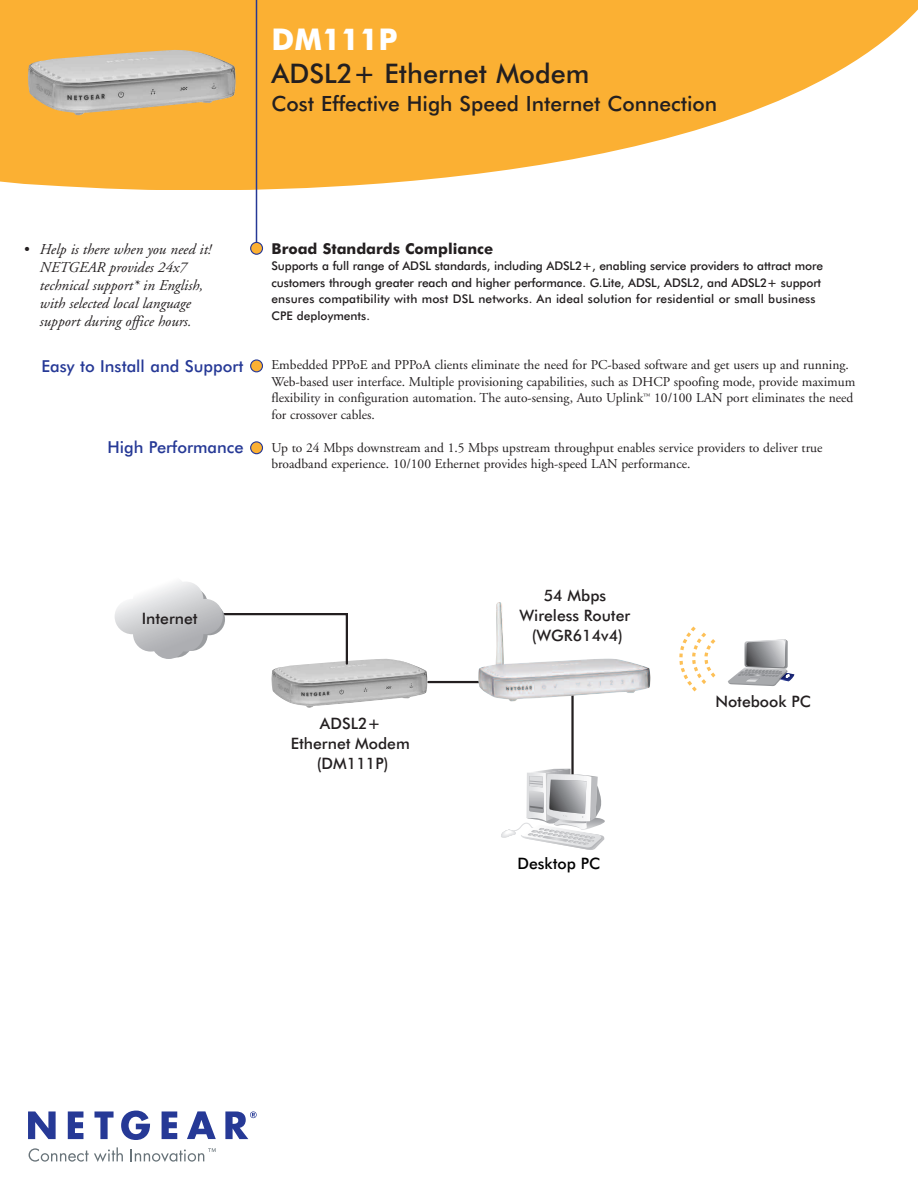
<style>
.page{position:relative;width:918px;height:1188px;background:#fff}
.page>*{position:absolute;margin:0;border:0;box-sizing:border-box;transform-origin:0 0}
.t1{font:700 30px "Futura BT";color:#fff}
.t2{font:500 27px "Futura BT";color:#231f20}
.t3{font:500 21px "Futura BT";color:#231f20}
.t4{font:500 16.5px "Futura BT";color:#263996}
.t5{font:500 15.75px/20px "Futura BT";color:#231f20;text-align:center}
.t6{font:500 15.75px "Futura BT";color:#000}
.t7{font:italic 15px/18px "Adobe Garamond";color:#231f20;text-align:center}
.t8{font:700 15px "Futura BT";color:#231f20}
.t9{font:13.5px/16.5px "Adobe Garamond";color:#231f20}
.t10{font:500 12px/16.5px "Futura BT";letter-spacing:-.01em;color:#231f20}
</style>
<div class="page">
<svg style="left:0;top:0;width:918px;height:190px;fill:#fbb033"></svg>
<hr style="left:256px;top:0;width:1px;height:246px;background:#263996">
<svg style="left:250px;top:242px;width:13px;height:13px"></svg>
<svg style="left:250px;top:359px;width:13px;height:13px"></svg>
<svg style="left:250px;top:441px;width:13px;height:13px"></svg>
<svg style="left:29px;top:1147px;width:94px;height:15px"></svg>
<svg style="left:131px;top:1148px;width:85px;height:14px"></svg>
<svg style="left:28px;top:1111px;width:28px;height:28px"></svg>
<svg style="left:68px;top:1111px;width:15px;height:28px"></svg>
<svg style="left:94px;top:1111px;width:20px;height:28px"></svg>
<svg style="left:121px;top:1111px;width:29px;height:29px"></svg>
<svg style="left:162px;top:1111px;width:15px;height:28px"></svg>
<svg style="left:187px;top:1111px;width:29px;height:28px"></svg>
<svg style="left:225px;top:1111px;width:32px;height:28px"></svg>
<img style="left:28px;top:50px;width:208px;height:65px">
<hr style="left:571px;top:695px;width:3px;height:87px;background:#231f20">
<svg style="left:501px;top:769px;width:104px;height:81px"></svg>
<svg style="left:728px;top:639px;width:66px;height:47px"></svg>
<svg style="left:679px;top:626px;width:37px;height:66px"></svg>
<img style="left:271px;top:659px;width:156px;height:49px">
<svg style="left:115px;top:581px;width:234px;height:85px"></svg>
<hr style="left:428px;top:681px;width:66px;height:2px;background:#231f20">
<img style="left:478px;top:602px;width:173px;height:100px">
<h1 class="t1" style="left:272px;top:27px;width:127px">DM111P</h1>
<h2 class="t2" style="left:272px;top:63px;width:320px">ADSL2+ Ethernet Modem</h2>
<h3 class="t3" style="left:272px;top:95px;width:447px">Cost Effective High Speed Internet Connection</h3>
<p class="t7" style="left:23px;top:241px;width:189px">• Help is there when you need it!<br>NETGEAR provides 24x7 technical support* in English, with selected local language support during office hours.</p>
<p class="t4" style="left:41px;top:359px;width:204px">Easy to Install and Support</p>
<p class="t4" style="left:107px;top:440px;width:138px">High Performance</p>
<p class="t8" style="left:272px;top:242px;width:223px">Broad Standards Compliance</p>
<p class="t10" style="left:272px;top:259px;width:553px">Supports a full range of ADSL standards, including ADSL2+, enabling service providers to attract more customers through greater reach and higher performance. G.Lite, ADSL, ADSL2, and ADSL2+ support ensures compatibility with most DSL networks. An ideal solution for residential or small business CPE deployments.</p>
<p class="t9" style="left:272px;top:358px;width:585px">Embedded PPPoE and PPPoA clients eliminate the need for PC-based software and get users up and running.<br>Web-based user interface. Multiple provisioning capabilities, such as DHCP spoofing mode, provide maximum flexibility in configuration automation. The auto-sensing, Auto Uplink<sup>™</sup> 10/100 LAN port eliminates the need for crossover cables.</p>
<p class="t9" style="left:272px;top:440px;width:553px">Up to 24 Mbps downstream and 1.5 Mbps upstream throughput enables service providers to deliver true broadband experience. 10/100 Ethernet provides high-speed LAN performance.</p>
<p class="t5" style="left:142px;top:610px;width:57px">Internet</p>
<p class="t5" style="left:291px;top:714px;width:121px">ADSL2+<br>Ethernet Modem (DM111P)</p>
<p class="t5" style="left:519px;top:587px;width:112px">54 Mbps<br>Wireless Router (WGR614v4)</p>
<p class="t6" style="left:517px;top:857px;width:84px">Desktop PC</p>
<p class="t5" style="left:715px;top:693px;width:97px">Notebook PC</p>
</div>
